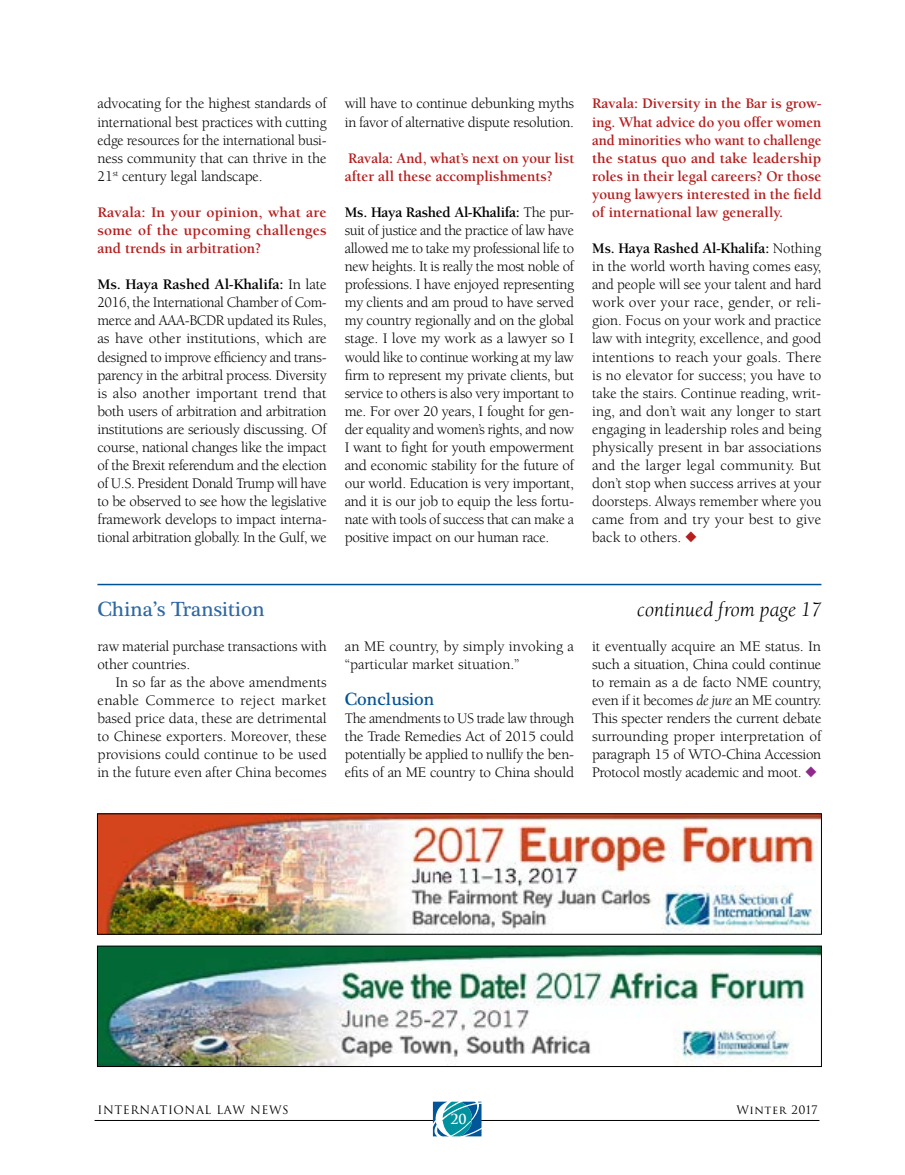
<style>
.page{position:relative;width:905px;height:1175px;background:#fff}
.page>*{position:absolute;margin:0;border:0;box-sizing:border-box;transform-origin:0 0}
.t1{font:italic 21px "Berkeley Std";color:#000}
.t2{font:21px "Plantagenet Cherokee";color:#2f68a4}
.t3{font:18px "Plantagenet Cherokee";color:#005295}
.t4{font:15px/18px "Berkeley Std";letter-spacing:-.02em;color:#000;text-align:justify}
.t5{font:700 15px/18px "Berkeley Std";color:#b71d1d;text-align:justify}
.t6{font:15px/18px "Berkeley Std";color:#000}
.t7{font:700 13.5px "Trajan Pro";color:#fff}
.t8{font:11.4px "Trajan Pro 3";letter-spacing:.05em;color:#000}
.s1{font-weight:700}
.s2{font-style:italic}
</style>
<div class="page">
<hr style="left:94px;top:1120px;width:725px;height:1px;background:#000">
<svg style="left:433px;top:1101px;width:48px;height:36px"></svg>
<hr style="left:97px;top:584px;width:724px;height:1px;background:#005295">
<img style="left:99px;top:947px;width:720px;height:117px">
<div style="left:97px;top:945px;width:724px;height:121px;border:1px solid #000"></div>
<img style="left:99px;top:815px;width:720px;height:117px">
<p class="t4" style="left:97px;top:95px;width:231px">advocating for the highest standards of international best practices with cutting edge resources for the international busi&shy;ness community that can thrive in the 21<sup>st</sup> century legal landscape.</p>
<p class="t5" style="left:97px;top:203px;width:231px">Ravala: In your opinion, what are some of the upcoming challenges and trends in arbitration?</p>
<p class="t4" style="left:97px;top:276px;width:231px"><span class="s1">Ms. Haya Rashed Al-Khalifa:</span> In late 2016, the International Chamber of Com&shy;merce and AAA-BCDR updated its Rules, as have other institutions, which are designed to improve efficiency and trans&shy;parency in the arbitral process. Diversity is also another important trend that both users of arbitration and arbitration institutions are seriously discussing. Of course, national changes like the impact of the Brexit referendum and the election of U.S. President Donald Trump will have to be observed to see how the legislative framework develops to impact interna&shy;tional arbitration globally. In the Gulf, we</p>
<p class="t4" style="left:345px;top:95px;width:231px">will have to continue debunking myths in favor of alternative dispute resolution.</p>
<p class="t5" style="left:345px;top:149px;width:231px">Ravala: And, what’s next on your list after all these accomplishments?</p>
<p class="t4" style="left:345px;top:203px;width:231px"><span class="s1">Ms. Haya Rashed Al-Khalifa:</span> The pur&shy;suit of justice and the practice of law have allowed me to take my professional life to new heights. It is really the most noble of professions. I have enjoyed representing my clients and am proud to have served my country regionally and on the global stage. I love my work as a lawyer so I would like to continue working at my law firm to represent my private clients, but service to others is also very important to me. For over 20 years, I fought for gen&shy;der equality and women’s rights, and now I want to fight for youth empowerment and economic stability for the future of our world. Education is very important, and it is our job to equip the less fortu&shy;nate with tools of success that can make a positive impact on our human race.</p>
<p class="t5" style="left:592px;top:95px;width:231px">Ravala: Diversity in the Bar is grow&shy;ing. What advice do you offer women and minorities who want to challenge the status quo and take leadership roles in their legal careers? Or those young lawyers interested in the field of international law generally.</p>
<p class="t4" style="left:592px;top:240px;width:231px"><span class="s1">Ms. Haya Rashed Al-Khalifa:</span> Nothing in the world worth having comes easy, and people will see your talent and hard work over your race, gender, or reli&shy;gion. Focus on your work and practice law with integrity, excellence, and good intentions to reach your goals. There is no elevator for success; you have to take the stairs. Continue reading, writ&shy;ing, and don’t wait any longer to start engaging in leadership roles and being physically present in bar associations and the larger legal community. But don’t stop when success arrives at your doorsteps. Always remember where you came from and try your best to give back to others.</p>
<h1 class="t2" style="left:97px;top:601px;width:169px">China’s Transition</h1>
<p class="t4" style="left:97px;top:637px;width:231px">raw material purchase transactions with other countries.</p>
<p class="t4" style="left:97px;top:673px;width:231px;text-indent:18px">In so far as the above amendments enable Commerce to reject market based price data, these are detrimental to Chinese exporters. Moreover, these provisions could continue to be used in the future even after China becomes</p>
<p class="t6" style="left:345px;top:637px;width:231px">an ME country, by simply invoking a “particular market situation.”</p>
<p class="t3" style="left:345px;top:692px;width:91px">Conclusion</p>
<p class="t4" style="left:345px;top:709px;width:231px">The amendments to US trade law through the Trade Remedies Act of 2015 could potentially be applied to nullify the ben&shy;efits of an ME country to China should</p>
<h1 class="t1" style="left:637px;top:598px;width:186px">continued from page 17</h1>
<p class="t4" style="left:592px;top:637px;width:231px">it eventually acquire an ME status. In such a situation, China could continue to remain as a de facto NME country, even if it becomes <span class="s2">de jure</span> an ME country.<br>This specter renders the current debate surrounding proper interpretation of paragraph 15 of WTO-China Accession Protocol mostly academic and moot.</p>
<p class="t8" style="left:98px;top:1102px;width:193px">INTERNATIONAL LAW NEWS</p>
<p class="t8" style="left:736px;top:1102px;width:82px">Winter 2017</p>
<p class="t7" style="left:450px;top:1111px;width:18px">20</p>
</div>
